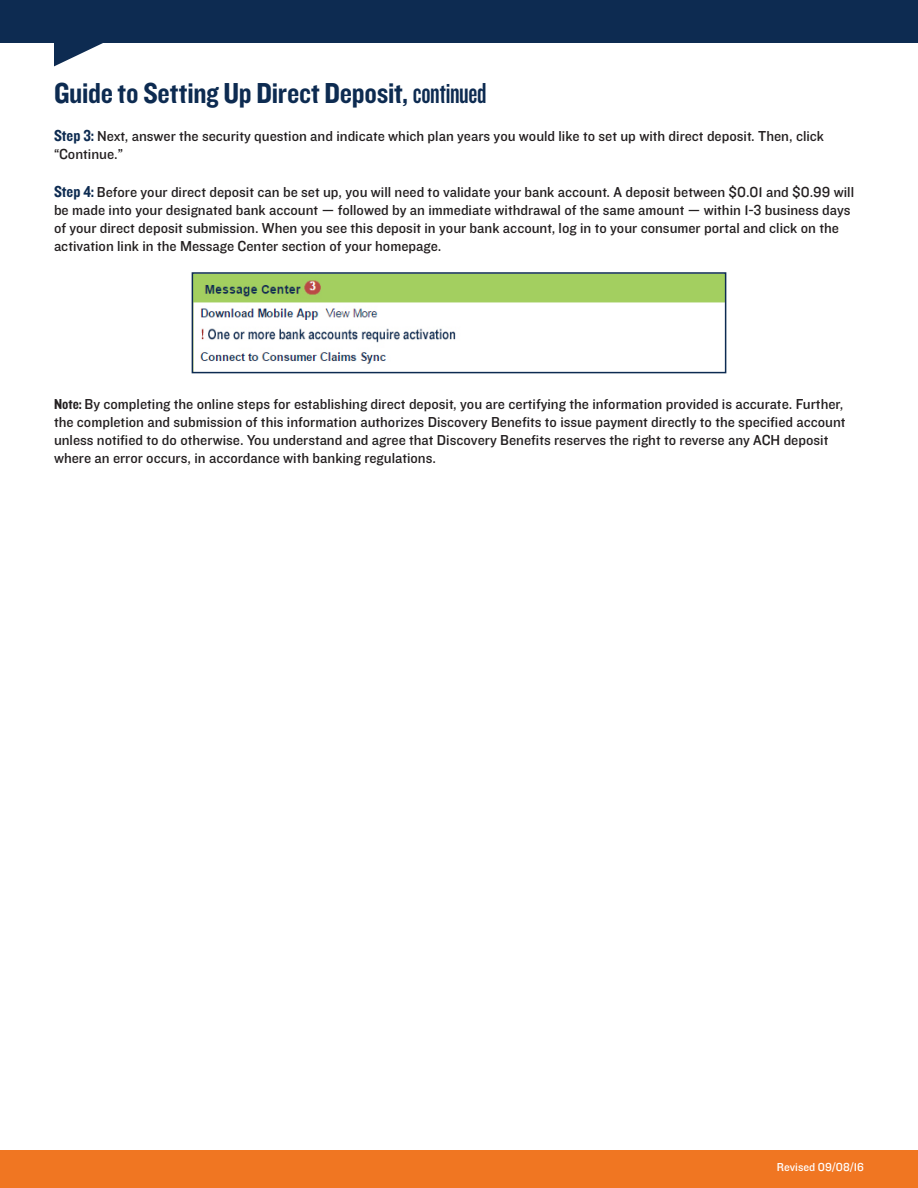
<style>
.page{position:relative;width:918px;height:1188px;background:#fff}
.page>*{position:absolute;margin:0;border:0;box-sizing:border-box;transform-origin:0 0}
.t1{font:30px "Knockout 50 Welterweight";letter-spacing:-.01em;color:#0d2b51}
.t2{font:15px/18px "Knockout 31 Junior Middlewt";color:#231f20}
.t3{font:12px "Knockout 31 Junior Middlewt";color:#fff}
.s1{font-family:"Knockout 48 Featherweight"}
.s2{font-family:"Knockout 50 Welterweight";font-size:16.5px;color:#0d2b51}
.s3{font-family:"Knockout 50 Welterweight"}
</style>
<div class="page">
<div style="left:0;top:0;width:918px;height:43px;background:#0d2b51"></div>
<div style="left:0;top:1150px;width:918px;height:38px;background:#f07622"></div>
<svg style="left:54px;top:43px;width:49px;height:23px"></svg>
<img style="left:195px;top:275px;width:528px;height:89px">
<div style="left:192px;top:272px;width:534px;height:101px;border:2px solid #0d2b51"></div>
<h1 class="t1" style="left:54px;top:74px;width:434px">Guide to Setting Up Direct Deposit, <span class="s1">continued</span></h1>
<p class="t2" style="left:54px;top:127px;width:772px"><span class="s2">Step 3:</span> Next, answer the security question and indicate which plan years you would like to set up with direct deposit. Then, click “Continue.”</p>
<p class="t2" style="left:54px;top:183px;width:802px"><span class="s2">Step 4:</span> Before your direct deposit can be set up, you will need to validate your bank account. A deposit between $0.01 and $0.99 will be made into your designated bank account — followed by an immediate withdrawal of the same amount — within 1-3 business days of your direct deposit submission. When you see this deposit in your bank account, log in to your consumer portal and click on the activation link in the Message Center section of your homepage.</p>
<p class="t2" style="left:54px;top:395px;width:793px"><span class="s3">Note:</span> By completing the online steps for establishing direct deposit, you are certifying the information provided is accurate. Further, the completion and submission of this information authorizes Discovery Benefits to issue payment directly to the specified account unless notified to do otherwise. You understand and agree that Discovery Benefits reserves the right to reverse any ACH deposit where an error occurs, in accordance with banking regulations.</p>
<p class="t3" style="left:777px;top:1158px;width:89px">Revised 09/08/16</p>
</div>
